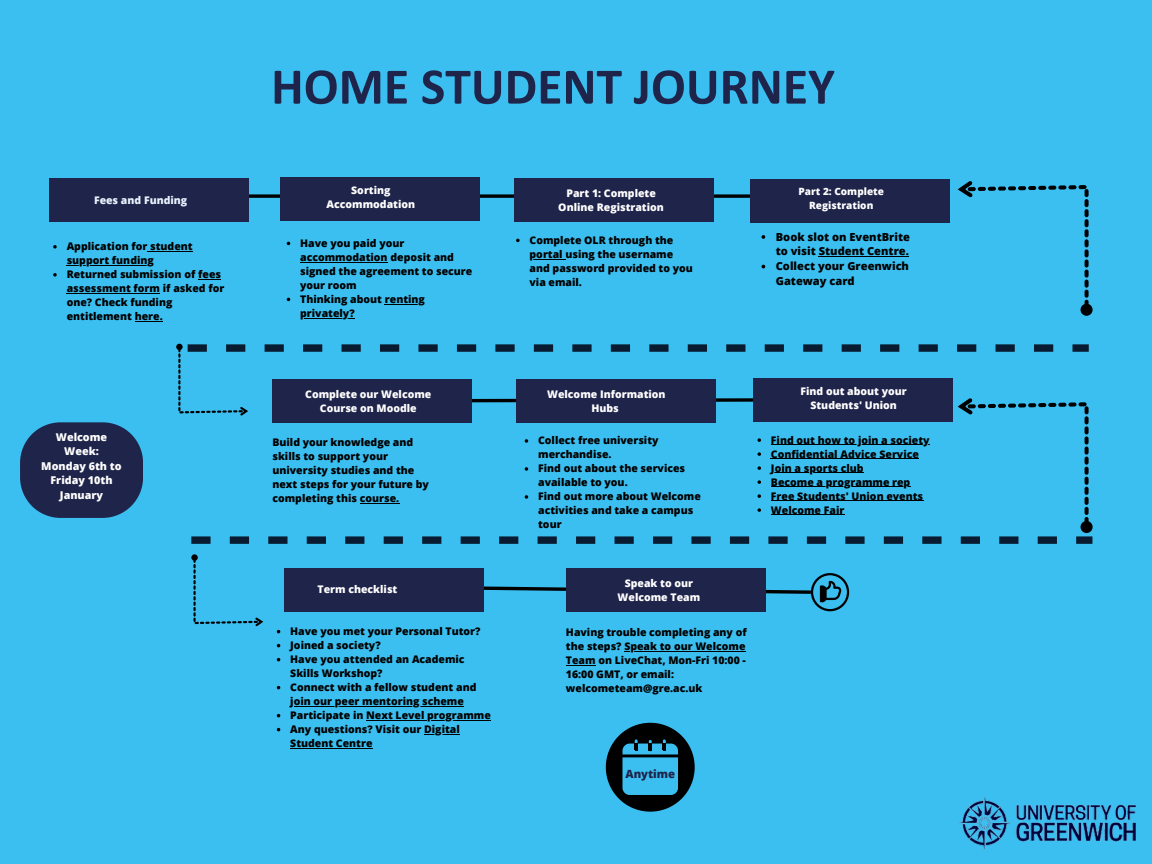
<style>
.page{position:relative;width:1152px;height:864px;background:#3abff0}
.page>*{position:absolute;margin:0;border:0;box-sizing:border-box;transform-origin:0 0}
.t1{font:700 51.75px "Calibri";color:#1f244a}
.t2{font:800 11.25px "Open Sans";color:#1f244a}
.t3{font:800 11.1px/14.9px "Open Sans";color:#000}
.t4{font:800 10.8px/14.4px "Open Sans";color:#fff;text-align:center}
.t5{font:800 10.5px/14px "Open Sans";color:#000}
.t6{font:800 10.5px/14px "Open Sans";color:#fff;text-align:center}
.t7{font:800 10.5px/14px "Open Sans";color:#fefefe;text-align:center}
.t8{font:800 10.5px "Open Sans";color:#e9f3fe}
.t9{font:800 10.05px/13.4px "Open Sans";color:#fff;text-align:center}
</style>
<div class="page">
<svg style="left:248px;top:194px;width:502px;height:4px"></svg>
<img style="left:958px;top:796px;width:177px;height:54px">
<div style="left:515px;top:179px;width:199px;height:43px;background:#1f244a"></div>
<div style="left:49px;top:179px;width:199px;height:43px;background:#1f244a"></div>
<div style="left:280px;top:178px;width:200px;height:43px;background:#1f244a"></div>
<svg style="left:483px;top:573px;width:366px;height:38px"></svg>
<div style="left:284px;top:569px;width:199px;height:43px;background:#1f244a"></div>
<div style="left:750px;top:179px;width:199px;height:43px;background:#1f244a"></div>
<svg style="left:606px;top:723px;width:89px;height:89px"></svg>
<div style="left:566px;top:569px;width:199px;height:43px;background:#1f244a"></div>
<svg style="left:958px;top:181px;width:134px;height:135px"></svg>
<svg style="left:516px;top:239px;width:4px;height:3px"></svg>
<hr style="left:530px;top:259px;width:35px;height:1px;background:#000">
<svg style="left:53px;top:245px;width:4px;height:4px"></svg>
<hr style="left:147px;top:251px;width:46px;height:1px;background:#000">
<hr style="left:67px;top:265px;width:87px;height:1px;background:#000">
<svg style="left:53px;top:273px;width:4px;height:4px"></svg>
<svg style="left:198px;top:279px;width:23px;height:1px"></svg>
<hr style="left:67px;top:293px;width:93px;height:1px;background:#000">
<svg style="left:135px;top:321px;width:28px;height:1px"></svg>
<svg style="left:762px;top:235px;width:3px;height:4px"></svg>
<hr style="left:819px;top:256px;width:90px;height:1px;background:#000">
<hr style="left:290px;top:706px;width:174px;height:1px;background:#000">
<hr style="left:366px;top:720px;width:125px;height:1px;background:#000">
<hr style="left:424px;top:734px;width:36px;height:1px;background:#000">
<hr style="left:290px;top:748px;width:83px;height:1px;background:#000">
<hr style="left:624px;top:651px;width:122px;height:1px;background:#000">
<hr style="left:566px;top:665px;width:30px;height:1px;background:#000">
<svg style="left:176px;top:344px;width:916px;height:200px"></svg>
<svg style="left:191px;top:554px;width:72px;height:72px"></svg>
<svg style="left:20px;top:422px;width:123px;height:96px;background:#22375e"></svg>
<hr style="left:300px;top:262px;width:88px;height:1px;background:#000">
<hr style="left:385px;top:304px;width:40px;height:1px;background:#000">
<hr style="left:300px;top:318px;width:55px;height:1px;background:#000">
<p class="t8" style="left:94px;top:193px;width:95px">Fees and Funding</p>
<p class="t5" style="left:67px;top:239px;width:128px">Application for student</p>
<p class="t5" style="left:67px;top:253px;width:156px">support funding<br>Returned submission of fees</p>
<p class="t5" style="left:67px;top:281px;width:159px">assessment form if asked for one? Check funding entitlement here.</p>
<p class="t4" style="left:41px;top:430px;width:82px">Welcome<br>Week:<br>Monday 6th to<br>Friday 10th<br>January</p>
<h2 class="t1" style="left:271px;top:65px;width:565px">HOME STUDENT JOURNEY</h2>
<p class="t6" style="left:327px;top:183px;width:90px">Sorting<br>Accommodation</p>
<p class="t5" style="left:300px;top:236px;width:174px">Have you paid your accommodation deposit and signed the agreement to secure your room</p>
<p class="t5" style="left:300px;top:292px;width:126px">Thinking about renting</p>
<p class="t5" style="left:300px;top:306px;width:56px">privately?</p>
<p class="t7" style="left:305px;top:387px;width:128px">Complete our Welcome<br>Course on Moodle</p>
<p class="t5" style="left:272px;top:435px;width:158px">Build your knowledge and skills to support your university studies and the next steps for your future by completing this course.</p>
<p class="t7" style="left:318px;top:582px;width:81px">Term checklist</p>
<h2 class="t5" style="left:290px;top:624px;width:192px">Have you met your Personal Tutor?</h2>
<p class="t5" style="left:290px;top:638px;width:92px">Joined a society?</p>
<p class="t5" style="left:290px;top:652px;width:176px">Have you attended an Academic<br>Skills Workshop?</p>
<p class="t5" style="left:290px;top:680px;width:188px">Connect with a fellow student and</p>
<p class="t5" style="left:290px;top:694px;width:202px">join our peer mentoring scheme<br>Participate in Next Level programme</p>
<p class="t5" style="left:290px;top:722px;width:171px">Any questions? Visit our Digital</p>
<p class="t5" style="left:290px;top:736px;width:84px">Student Centre</p>
<p class="t6" style="left:558px;top:186px;width:107px">Part 1: Complete<br>Online Registration</p>
<p class="t5" style="left:530px;top:233px;width:145px">Complete OLR through the</p>
<p class="t5" style="left:530px;top:247px;width:165px">portal using the username and password provided to you via email.</p>
<p class="t9" style="left:799px;top:185px;width:87px">Part 2: Complete<br>Registration</p>
<h2 class="t3" style="left:776px;top:229px;width:136px">Book slot on EventBrite to visit Student Centre.</h2>
<h2 class="t3" style="left:776px;top:259px;width:135px">Collect your Greenwich<br>Gateway card</h2>
<p class="t6" style="left:547px;top:387px;width:120px">Welcome Information<br>Hubs</p>
<h1 class="t5" style="left:538px;top:433px;width:122px">Collect free university merchandise.</h1>
<h2 class="t5" style="left:538px;top:461px;width:148px">Find out about the services available to you.</h2>
<h2 class="t5" style="left:538px;top:489px;width:164px">Find out more about Welcome activities and take a campus tour</h2>
<p class="t6" style="left:618px;top:576px;width:84px">Speak to our<br>Welcome Team</p>
<p class="t5" style="left:566px;top:625px;width:182px">Having trouble completing any of the steps? Speak to our Welcome</p>
<p class="t5" style="left:566px;top:653px;width:182px">Team on LiveChat, Mon-Fri 10:00 -<br>16:00 GMT, or email: welcometeam@gre.ac.uk</p>
<h2 class="t7" style="left:800px;top:383px;width:108px">Find out about your<br>Students' Union</h2>
<p class="t5" style="left:771px;top:433px;width:160px">Find out how to join a society</p>
<h2 class="t5" style="left:771px;top:447px;width:149px">Confidential Advice Service</h2>
<p class="t5" style="left:771px;top:461px;width:94px">Join a sports club</p>
<p class="t5" style="left:771px;top:475px;width:141px">Become a programme rep</p>
<h2 class="t5" style="left:771px;top:489px;width:154px">Free Students' Union events</h2>
<h2 class="t5" style="left:771px;top:503px;width:75px">Welcome Fair</h2>
<p class="t2" style="left:625px;top:765px;width:51px">Anytime</p>
</div>
